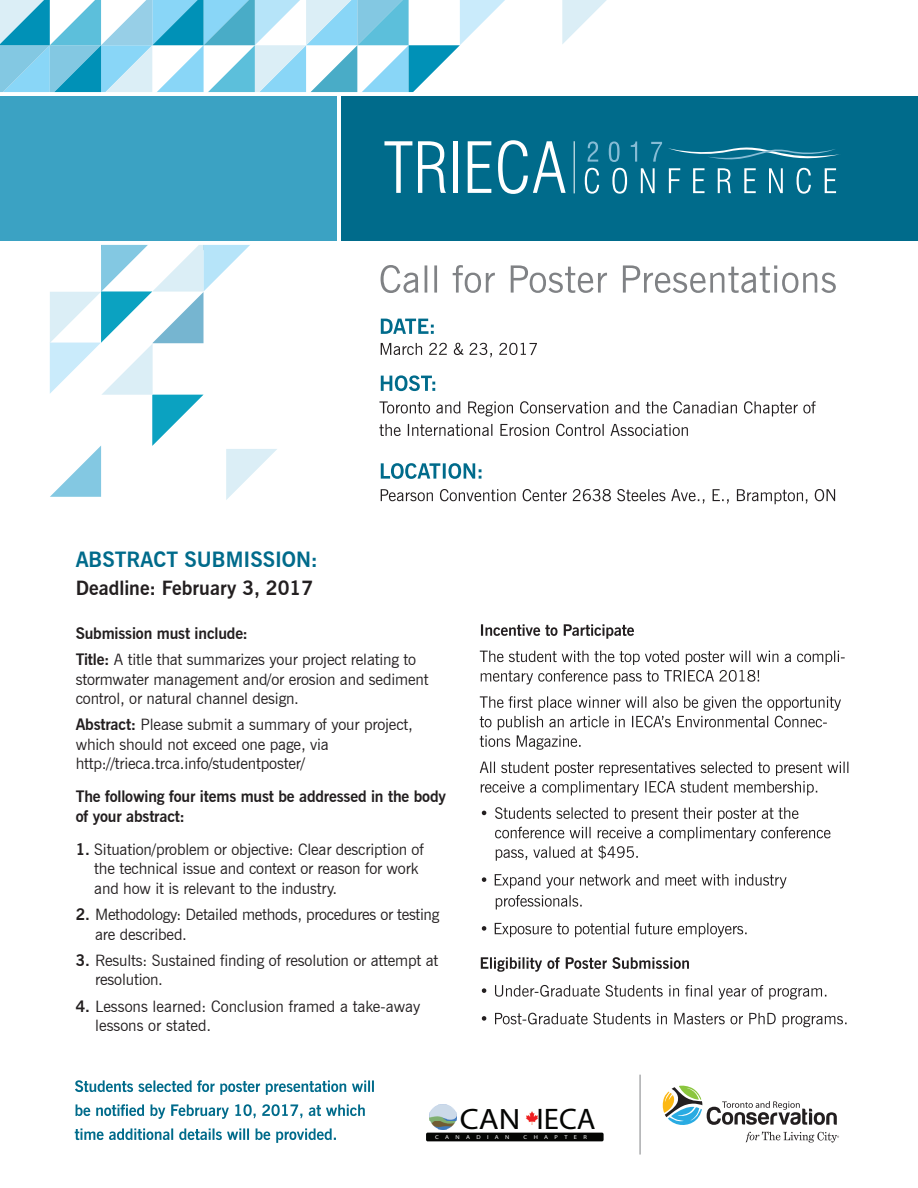
<style>
.page{position:relative;width:918px;height:1188px;background:#fff}
.page>*{position:absolute;margin:0;border:0;box-sizing:border-box;transform-origin:0 0}
.t1{font:300 29.85px "Futura LT";color:#040503}
.t2{font:700 21px "News Gothic BT";color:#006b8b}
.t3{font:700 19.5px "News Gothic BT";color:#231f20}
.t4{font:15.75px/19.5px "News Gothic BT";letter-spacing:-.01em;color:#231f20}
.t5{font:700 15.75px/19.5px "News Gothic BT";letter-spacing:-.01em;color:#231f20}
.t6{font:5.7px "Futura LT";letter-spacing:.99em;color:#fff;scale:1.13 1}
.s1{font-weight:700}
.s2{font-weight:800;font-size:29.55px}
</style>
<div class="page">
<div style="left:341px;top:96px;width:577px;height:145px;background:#006b8b"></div>
<svg style="left:482px;top:1013px;width:365px;height:14px"></svg>
<svg style="left:482px;top:985px;width:344px;height:15px"></svg>
<svg style="left:481px;top:957px;width:208px;height:15px"></svg>
<svg style="left:482px;top:923px;width:265px;height:14px"></svg>
<svg style="left:496px;top:895px;width:86px;height:14px"></svg>
<svg style="left:482px;top:874px;width:305px;height:15px"></svg>
<svg style="left:482px;top:807px;width:349px;height:54px"></svg>
<svg style="left:480px;top:762px;width:368px;height:34px"></svg>
<svg style="left:480px;top:696px;width:361px;height:54px"></svg>
<svg style="left:480px;top:651px;width:365px;height:34px"></svg>
<svg style="left:481px;top:624px;width:153px;height:15px"></svg>
<svg style="left:526px;top:1111px;width:12px;height:13px"></svg>
<div style="left:426px;top:1133px;width:178px;height:8px;background:#040503;border-radius:2px"></div>
<svg style="left:430px;top:1105px;width:26px;height:24px"></svg>
<svg style="left:663px;top:1086px;width:176px;height:57px"></svg>
<hr style="left:640px;top:1075px;width:1px;height:80px;background:#808285">
<svg style="left:75px;top:1128px;width:261px;height:15px"></svg>
<svg style="left:75px;top:1104px;width:290px;height:15px"></svg>
<svg style="left:75px;top:1080px;width:299px;height:15px"></svg>
<svg style="left:0;top:0;width:839px;height:504px"></svg>
<p class="t2" style="left:76px;top:547px;width:244px">ABSTRACT SUBMISSION:</p>
<p class="t3" style="left:76px;top:576px;width:239px">Deadline: February 3, 2017</p>
<p class="t5" style="left:76px;top:623px;width:174px">Submission must include:</p>
<p class="t4" style="left:76px;top:650px;width:354px"><span class="s1">Title:</span> A title that summarizes your project relating to stormwater management and/or erosion and sediment control, or natural channel design.</p>
<p class="t4" style="left:76px;top:715px;width:339px"><span class="s1">Abstract:</span> Please submit a summary of your project, which should not exceed one page, via http://trieca.trca.info/studentposter/</p>
<p class="t5" style="left:76px;top:787px;width:372px">The following four items must be addressed in the body of your abstract:</p>
<p class="t4" style="left:94px;top:839px;width:331px;text-indent:-19px"><span class="s1">1.</span> Situation/problem or objective: Clear description of the technical issue and context or reason for work and how it is relevant to the industry.</p>
<p class="t4" style="left:95px;top:905px;width:346px;text-indent:-20px"><span class="s1">2.</span> Methodology: Detailed methods, procedures or testing are described.</p>
<p class="t4" style="left:95px;top:950px;width:345px;text-indent:-20px"><span class="s1">3.</span> Results: Sustained finding of resolution or attempt at resolution.</p>
<p class="t4" style="left:95px;top:996px;width:327px;text-indent:-20px"><span class="s1">4.</span> Lessons learned: Conclusion framed a take-away lessons or stated.</p>
<p class="t1" style="left:460px;top:1100px;width:137px"><span class="s2">CAN</span> IECA</p>
<p class="t6" style="left:435px;top:1134px;width:67px">CANADIAN</p>
<p class="t6" style="left:524px;top:1134px;width:58px">CHAPTER</p>
</div>
